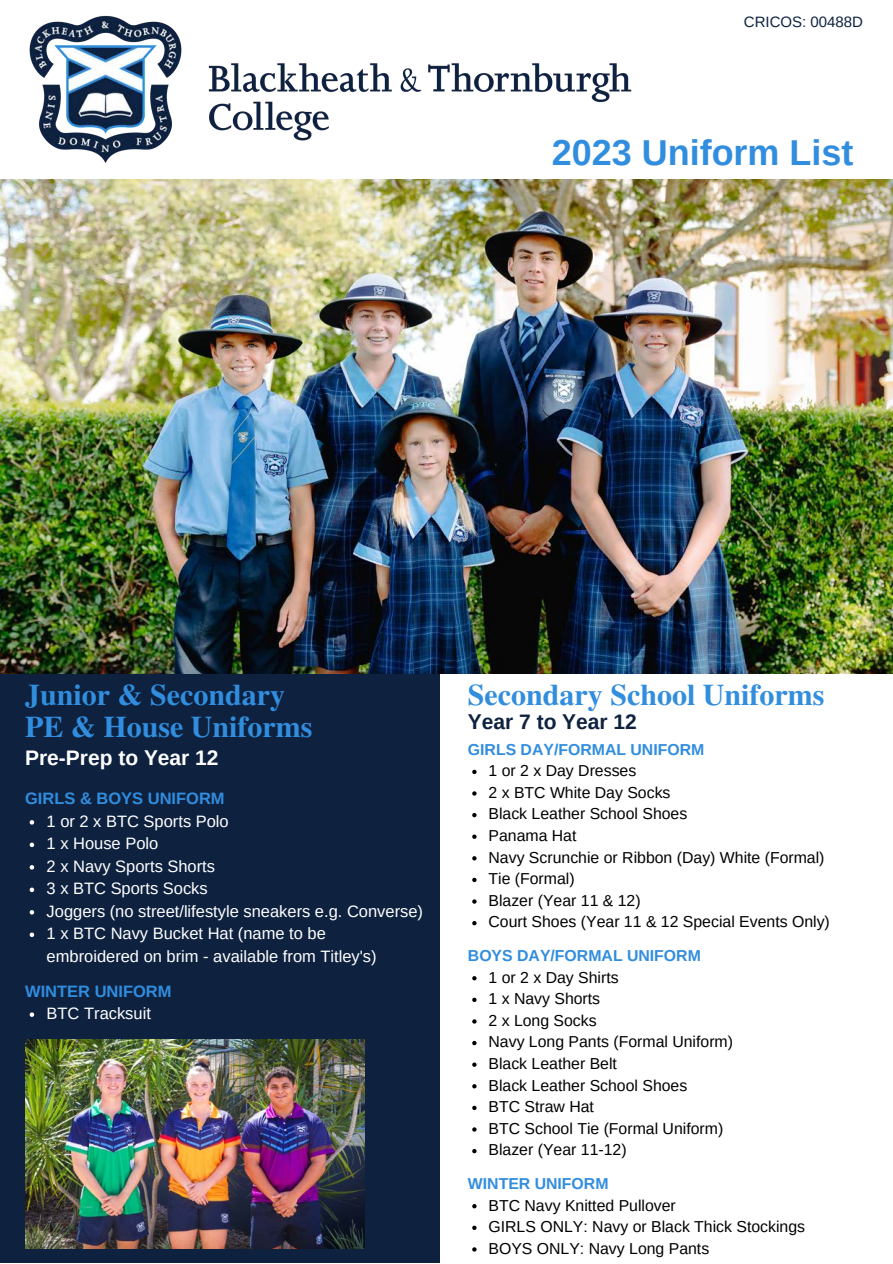
<style>
.page{position:relative;width:893px;height:1264px;background:#fff}
.page>*{position:absolute;margin:0;border:0;box-sizing:border-box;transform-origin:0 0}
.t1{font:700 36px "Arimo";color:#318dde}
.t2{font:700 30px/32.5px "Te X Gyre Termes";color:#318dde}
.t3{font:700 21px "Arimo";color:#fff}
.t4{font:700 21px "Arimo";color:#0e2240}
.t5{font:16.5px/22.5px "Arimo";color:#fff}
.t6{font:700 16.5px "Arimo";color:#318dde}
.t7{font:15.9px/21.6px "Arimo";color:#000}
.t8{font:700 15.9px "Arimo";color:#318dde}
.t9{font:15px "Arimo";color:#0e2240}
</style>
<div class="page">
<div style="left:0;top:672px;width:440px;height:590px;background:#0e2240"></div>
<img style="left:0;top:179px;width:892px;height:494px">
<img style="left:25px;top:1039px;width:340px;height:208px">
<svg style="left:472px;top:769px;width:4px;height:5px"></svg>
<svg style="left:472px;top:791px;width:4px;height:4px"></svg>
<svg style="left:472px;top:813px;width:4px;height:4px"></svg>
<svg style="left:472px;top:834px;width:4px;height:4px"></svg>
<svg style="left:472px;top:856px;width:4px;height:4px"></svg>
<svg style="left:472px;top:877px;width:4px;height:5px"></svg>
<svg style="left:472px;top:899px;width:4px;height:4px"></svg>
<svg style="left:472px;top:921px;width:4px;height:4px"></svg>
<svg style="left:472px;top:976px;width:4px;height:4px"></svg>
<svg style="left:472px;top:997px;width:4px;height:5px"></svg>
<svg style="left:472px;top:1019px;width:4px;height:4px"></svg>
<svg style="left:472px;top:1040px;width:4px;height:5px"></svg>
<svg style="left:472px;top:1062px;width:4px;height:4px"></svg>
<svg style="left:472px;top:1084px;width:4px;height:4px"></svg>
<svg style="left:472px;top:1105px;width:4px;height:5px"></svg>
<svg style="left:472px;top:1127px;width:4px;height:4px"></svg>
<svg style="left:472px;top:1149px;width:4px;height:4px"></svg>
<svg style="left:472px;top:1204px;width:4px;height:4px"></svg>
<svg style="left:472px;top:1225px;width:4px;height:4px"></svg>
<svg style="left:472px;top:1247px;width:4px;height:4px"></svg>
<img style="left:0;top:15px;width:679px;height:196px">
<svg style="left:30px;top:820px;width:4px;height:4px"></svg>
<svg style="left:30px;top:842px;width:4px;height:5px"></svg>
<svg style="left:30px;top:865px;width:4px;height:4px"></svg>
<svg style="left:30px;top:887px;width:4px;height:5px"></svg>
<svg style="left:30px;top:910px;width:4px;height:4px"></svg>
<svg style="left:30px;top:932px;width:4px;height:5px"></svg>
<svg style="left:30px;top:1012px;width:4px;height:4px"></svg>
<p class="t9" style="left:743px;top:13px;width:121px">CRICOS: 00488D</p>
<h1 class="t1" style="left:551px;top:133px;width:303px">2023 Uniform List</h1>
<h2 class="t2" style="left:25px;top:676px;width:289px">Junior &amp; Secondary<br>PE &amp; House Uniforms</h2>
<h3 class="t3" style="left:25px;top:746px;width:195px">Pre-Prep to Year 12</h3>
<p class="t6" style="left:25px;top:789px;width:201px">GIRLS &amp; BOYS UNIFORM</p>
<p class="t5" style="left:47px;top:809px;width:378px">1 or 2 x BTC Sports Polo<br>1 x House Polo<br>2 x Navy Sports Shorts<br>3 x BTC Sports Socks<br>Joggers (no street/lifestyle sneakers e.g. Converse)<br>1 x BTC Navy Bucket Hat (name to be</p>
<p class="t5" style="left:47px;top:944px;width:331px">embroidered on brim - available from Titley's)</p>
<p class="t6" style="left:25px;top:981px;width:148px">WINTER UNIFORM</p>
<p class="t5" style="left:47px;top:1002px;width:106px">BTC Tracksuit</p>
<h2 class="t2" style="left:468px;top:676px;width:358px">Secondary School Uniforms</h2>
<h3 class="t4" style="left:468px;top:710px;width:170px">Year 7 to Year 12</h3>
<p class="t8" style="left:468px;top:740px;width:238px">GIRLS DAY/FORMAL UNIFORM</p>
<p class="t7" style="left:488px;top:760px;width:343px">1 or 2 x Day Dresses<br>2 x BTC White Day Socks<br>Black Leather School Shoes<br>Panama Hat<br>Navy Scrunchie or Ribbon (Day) White (Formal)<br>Tie (Formal)<br>Blazer (Year 11 &amp; 12)<br>Court Shoes (Year 11 &amp; 12 Special Events Only)</p>
<p class="t8" style="left:468px;top:946px;width:234px">BOYS DAY/FORMAL UNIFORM</p>
<p class="t7" style="left:488px;top:966px;width:246px">1 or 2 x Day Shirts<br>1 x Navy Shorts<br>2 x Long Socks<br>Navy Long Pants (Formal Uniform)<br>Black Leather Belt<br>Black Leather School Shoes<br>BTC Straw Hat<br>BTC School Tie (Formal Uniform)<br>Blazer (Year 11-12)</p>
<p class="t8" style="left:468px;top:1174px;width:142px">WINTER UNIFORM</p>
<p class="t7" style="left:488px;top:1194px;width:318px">BTC Navy Knitted Pullover<br>GIRLS ONLY: Navy or Black Thick Stockings<br>BOYS ONLY: Navy Long Pants</p>
</div>
